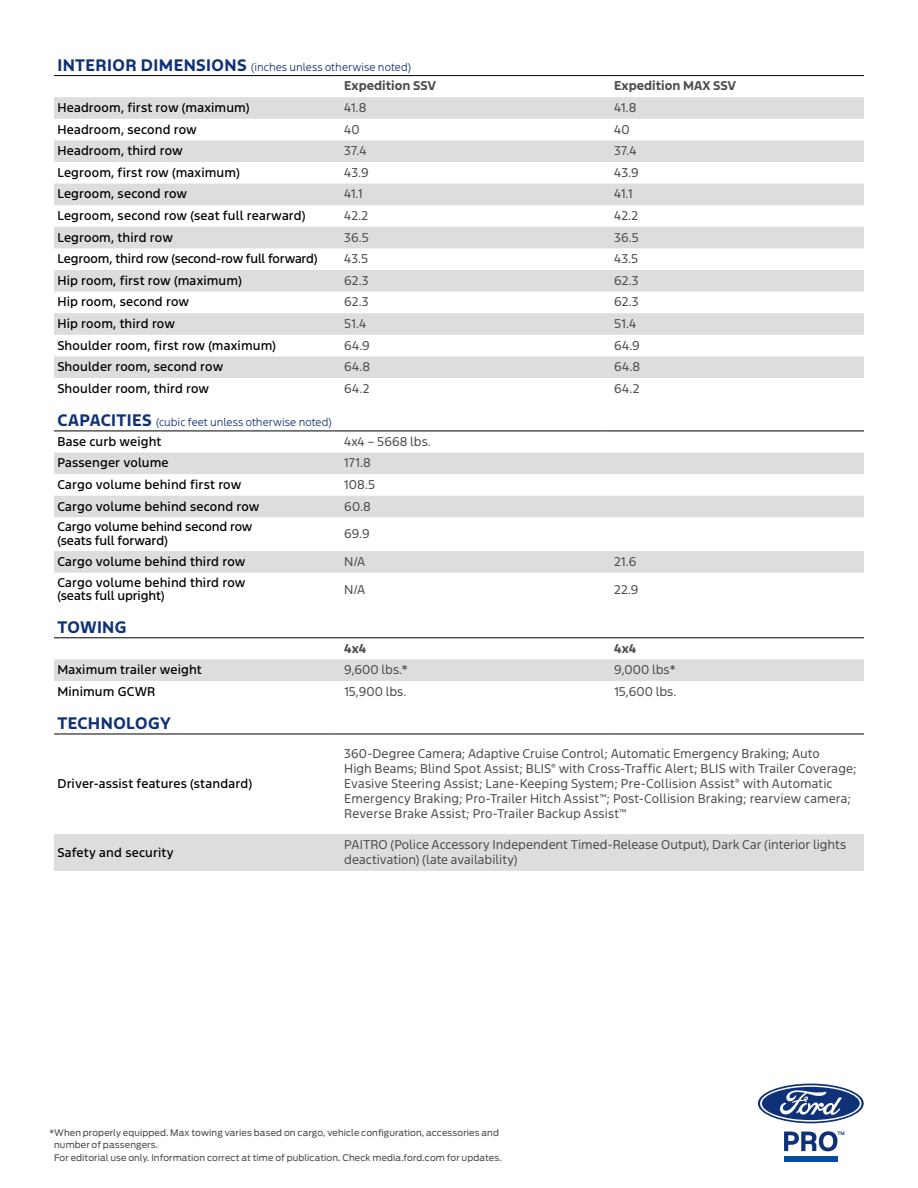
<style>
.page{position:relative;width:918px;height:1188px;background:#fff}
.page>*{position:absolute;margin:0;border:0;box-sizing:border-box;transform-origin:0 0}
.Section_Headline{font:700 15.75px "Ford F1";letter-spacing:.025em;color:#0e3178}
.Body{font:12px/15px "Ford F1";letter-spacing:.005em;color:#4d4d4f}
.Section_Subheads{font:500 12px/13.5px "Ford F1";letter-spacing:.01em;color:#000}
.Section_Subheads-2{font:500 12px/13.5px "Ford F1";letter-spacing:-.01em;color:#000}
.Section_Subheads-3{font:500 12px "Ford F1";letter-spacing:-.015em;color:#000}
.Section_Headline_Trims{font:700 12px "Ford F1";color:#4d4d4f}
.Section_Headline-2{font:300 10.5px "Ford F1";letter-spacing:.005em;color:#0e3178}
.Disclaimers{font:9px/12px "Ford Antenna";letter-spacing:.01em;color:#4d4d4f}
.s1{font-weight:700;font-size:15.75px}
</style>
<div class="page">
<svg style="left:760px;top:1085px;width:102px;height:37px"></svg>
<svg style="left:784px;top:1131px;width:60px;height:20px"></svg>
<div style="left:784px;top:1156px;width:53px;height:5px;background:#084da1"></div>
<svg style="left:54px;top:97px;width:810px;height:476px"></svg>
<hr style="left:54px;top:75px;width:280px;height:1px;background:#000">
<hr style="left:334px;top:75px;width:270px;height:1px;background:#000">
<hr style="left:604px;top:75px;width:260px;height:1px;background:#000">
<hr style="left:54px;top:431px;width:280px;height:1px;background:#000">
<hr style="left:334px;top:431px;width:270px;height:1px;background:#000">
<hr style="left:604px;top:431px;width:260px;height:1px;background:#000">
<div style="left:54px;top:659px;width:810px;height:22px;background:#dcddde"></div>
<hr style="left:54px;top:638px;width:280px;height:1px;background:#000">
<hr style="left:334px;top:638px;width:270px;height:1px;background:#000">
<hr style="left:604px;top:638px;width:260px;height:1px;background:#000">
<div style="left:54px;top:834px;width:810px;height:37px;background:#dcddde"></div>
<hr style="left:54px;top:734px;width:280px;height:1px;background:#000">
<hr style="left:334px;top:734px;width:277px;height:1px;background:#000">
<hr style="left:611px;top:734px;width:253px;height:1px;background:#000">
<p class="Section_Headline-2" style="left:57px;top:60px;width:355px"><span class="s1">INTERIOR DIMENSIONS</span> (inches unless otherwise noted)</p>
<p class="Section_Headline_Trims" style="left:344px;top:77px;width:93px">Expedition SSV</p>
<p class="Section_Headline_Trims" style="left:614px;top:77px;width:123px">Expedition MAX SSV</p>
<p class="Section_Subheads" style="left:57px;top:102px;width:194px">Headroom, first row (maximum)</p>
<p class="Body" style="left:344px;top:101px;width:24px">41.8</p>
<p class="Body" style="left:614px;top:101px;width:24px">41.8</p>
<p class="Section_Subheads" style="left:57px;top:123px;width:141px">Headroom, second row</p>
<p class="Body" style="left:344px;top:122px;width:17px">40</p>
<p class="Body" style="left:614px;top:122px;width:17px">40</p>
<p class="Section_Subheads" style="left:57px;top:145px;width:127px">Headroom, third row</p>
<p class="Body" style="left:344px;top:144px;width:24px">37.4</p>
<p class="Body" style="left:614px;top:144px;width:24px">37.4</p>
<p class="Section_Subheads" style="left:57px;top:166px;width:184px">Legroom, first row (maximum)</p>
<p class="Body" style="left:344px;top:166px;width:26px">43.9</p>
<p class="Body" style="left:614px;top:166px;width:26px">43.9</p>
<p class="Section_Subheads" style="left:57px;top:188px;width:131px">Legroom, second row</p>
<p class="Body" style="left:344px;top:187px;width:20px">41.1</p>
<p class="Body" style="left:614px;top:187px;width:20px">41.1</p>
<p class="Section_Subheads" style="left:57px;top:210px;width:250px">Legroom, second row (seat full rearward)</p>
<p class="Body" style="left:344px;top:209px;width:25px">42.2</p>
<p class="Body" style="left:614px;top:209px;width:25px">42.2</p>
<p class="Section_Subheads" style="left:57px;top:231px;width:117px">Legroom, third row</p>
<p class="Body" style="left:344px;top:230px;width:26px">36.5</p>
<p class="Body" style="left:614px;top:230px;width:26px">36.5</p>
<p class="Section_Subheads-3" style="left:57px;top:251px;width:262px">Legroom, third row (second-row full forward)</p>
<p class="Body" style="left:344px;top:252px;width:25px">43.5</p>
<p class="Body" style="left:614px;top:252px;width:25px">43.5</p>
<p class="Section_Subheads" style="left:57px;top:274px;width:186px">Hip room, first row (maximum)</p>
<p class="Body" style="left:344px;top:274px;width:26px">62.3</p>
<p class="Body" style="left:614px;top:274px;width:26px">62.3</p>
<p class="Section_Subheads" style="left:57px;top:296px;width:133px">Hip room, second row</p>
<p class="Body" style="left:344px;top:295px;width:26px">62.3</p>
<p class="Body" style="left:614px;top:295px;width:26px">62.3</p>
<p class="Section_Subheads" style="left:57px;top:318px;width:119px">Hip room, third row</p>
<p class="Body" style="left:344px;top:317px;width:23px">51.4</p>
<p class="Body" style="left:614px;top:317px;width:23px">51.4</p>
<p class="Section_Subheads" style="left:57px;top:339px;width:220px">Shoulder room, first row (maximum)</p>
<p class="Body" style="left:344px;top:338px;width:27px">64.9</p>
<p class="Body" style="left:614px;top:338px;width:27px">64.9</p>
<p class="Section_Subheads" style="left:57px;top:361px;width:167px">Shoulder room, second row</p>
<p class="Body" style="left:344px;top:360px;width:27px">64.8</p>
<p class="Body" style="left:614px;top:360px;width:27px">64.8</p>
<p class="Section_Subheads" style="left:57px;top:382px;width:153px">Shoulder room, third row</p>
<p class="Body" style="left:344px;top:382px;width:27px">64.2</p>
<p class="Body" style="left:614px;top:382px;width:27px">64.2</p>
<p class="Section_Headline-2" style="left:57px;top:415px;width:276px"><span class="s1">CAPACITIES</span> (cubic feet unless otherwise noted)</p>
<p class="Section_Subheads" style="left:57px;top:435px;width:106px">Base curb weight</p>
<p class="Body" style="left:344px;top:435px;width:88px">4x4 – 5668 lbs.</p>
<p class="Section_Subheads" style="left:57px;top:457px;width:113px">Passenger volume</p>
<p class="Body" style="left:344px;top:456px;width:28px">171.8</p>
<p class="Section_Subheads" style="left:57px;top:478px;width:185px">Cargo volume behind first row</p>
<p class="Body" style="left:344px;top:478px;width:32px">108.5</p>
<p class="Section_Subheads" style="left:57px;top:500px;width:204px">Cargo volume behind second row</p>
<p class="Body" style="left:344px;top:499px;width:28px">60.8</p>
<p class="Section_Subheads-2" style="left:57px;top:521px;width:197px">Cargo volume behind second row (seats full forward)</p>
<p class="Body" style="left:344px;top:527px;width:27px">69.9</p>
<p class="Section_Subheads" style="left:57px;top:555px;width:190px">Cargo volume behind third row</p>
<p class="Body" style="left:344px;top:555px;width:23px">N/A</p>
<p class="Body" style="left:614px;top:555px;width:24px">21.6</p>
<p class="Section_Subheads" style="left:57px;top:576px;width:190px">Cargo volume behind third row (seats full upright)</p>
<p class="Body" style="left:344px;top:582px;width:23px">N/A</p>
<p class="Body" style="left:614px;top:582px;width:26px">22.9</p>
<p class="Section_Headline" style="left:57px;top:615px;width:71px">TOWING</p>
<p class="Section_Headline_Trims" style="left:344px;top:639px;width:23px">4x4</p>
<p class="Section_Headline_Trims" style="left:614px;top:639px;width:23px">4x4</p>
<p class="Section_Subheads" style="left:57px;top:664px;width:146px">Maximum trailer weight</p>
<p class="Body" style="left:344px;top:663px;width:65px">9,600 lbs.*</p>
<p class="Body" style="left:614px;top:663px;width:63px">9,000 lbs*</p>
<p class="Section_Subheads" style="left:57px;top:685px;width:100px">Minimum GCWR</p>
<p class="Body" style="left:344px;top:685px;width:64px">15,900 lbs.</p>
<p class="Body" style="left:614px;top:685px;width:64px">15,600 lbs.</p>
<p class="Section_Headline" style="left:57px;top:712px;width:115px">TECHNOLOGY</p>
<p class="Section_Subheads" style="left:57px;top:778px;width:196px">Driver-assist features (standard)</p>
<p class="Body" style="left:344px;top:747px;width:514px">360-Degree Camera; Adaptive Cruise Control; Automatic Emergency Braking; Auto<br>High Beams; Blind Spot Assist; BLIS<sup>®</sup> with Cross-Traffic Alert; BLIS with Trailer Coverage; Evasive Steering Assist; Lane-Keeping System; Pre-Collision Assist<sup>®</sup> with Automatic Emergency Braking; Pro-Trailer Hitch Assist™; Post-Collision Braking; rearview camera; Reverse Brake Assist; Pro-Trailer Backup Assist™</p>
<p class="Section_Subheads" style="left:57px;top:846px;width:118px">Safety and security</p>
<p class="Body" style="left:344px;top:838px;width:503px">PAITRO (Police Accessory Independent Timed-Release Output), Dark Car (interior lights deactivation) (late availability)</p>
<p class="Disclaimers" style="left:54px;top:1125px;width:446px;text-indent:-5px">*When properly equipped. Max towing varies based on cargo, vehicle configuration, accessories and number of passengers.</p>
<p class="Disclaimers" style="left:54px;top:1151px;width:449px">For editorial use only. Information correct at time of publication. Check media.ford.com for updates.</p>
</div>
